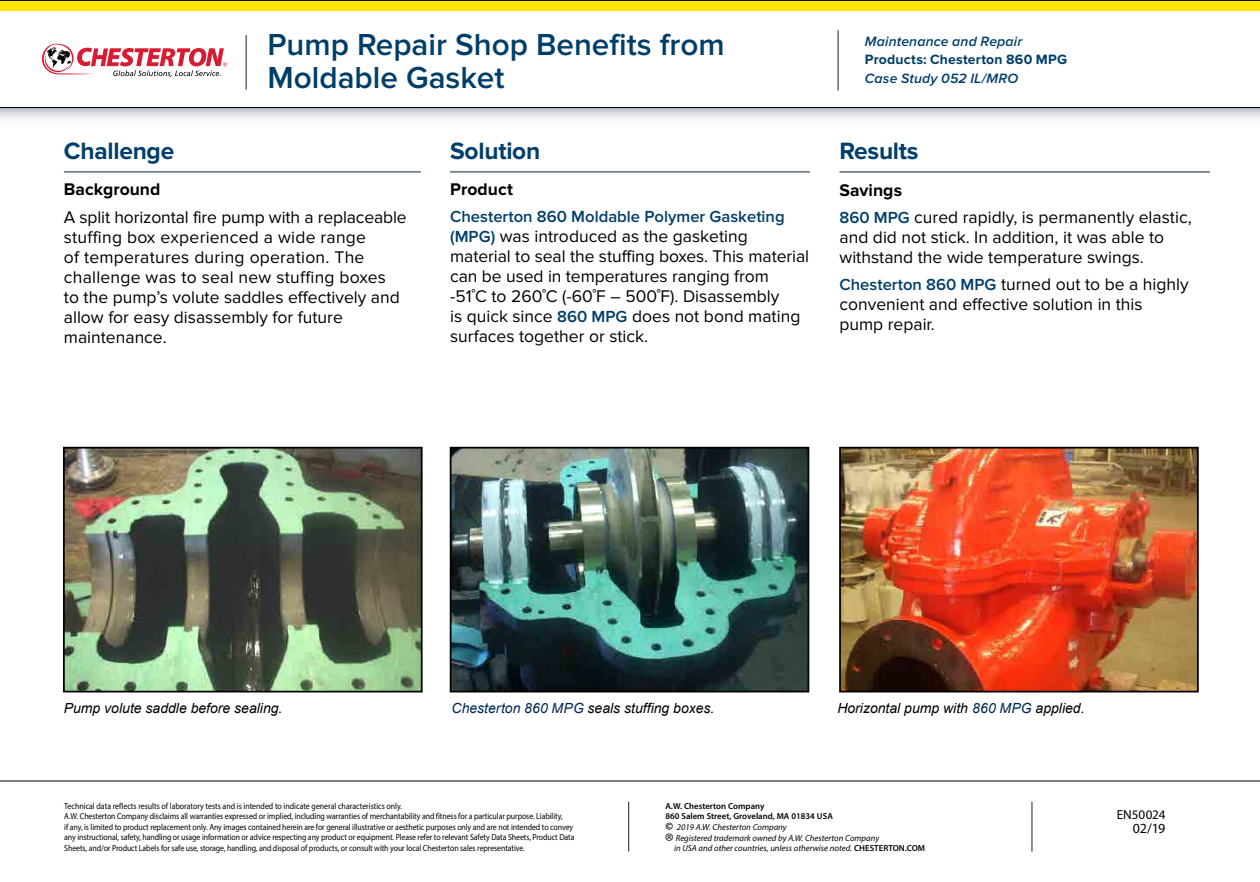
<style>
.page{position:relative;width:1260px;height:882px;background:#fff}
.page>*{position:absolute;margin:0;border:0;box-sizing:border-box;transform-origin:0 0}
.t1{font:600 31.5px/33.2px "Proxima Nova";color:#003e6a}
.t2{font:700 24.5px "Proxima Nova";letter-spacing:-.01em;color:#003e6b}
.t3{font:300 22.75px "Myriad Pro";color:#000}
.t4{font:17.5px/20.1px "Proxima Nova";color:#000}
.t5{font:700 17.5px "Proxima Nova";letter-spacing:.005em;color:#000}
.t6{font:600 16.62px "Proxima Nova";color:#003e6b}
.t7{font:italic 14px "Arial";color:#000}
.t8{font:italic 600 14px "Proxima Nova";letter-spacing:.01em;color:#003e6a}
.t9{font:700 14px "Proxima Nova";letter-spacing:.015em;color:#003e6a}
.t10{font:14px "Myriad Pro";color:#000}
.t11{font:13.12px "Myriad Pro";color:#000}
.t12{font:8.75px/10.5px "Myriad Pro";letter-spacing:-.01em;color:#000;scale:.9 1}
.t13{font:italic 8.75px/10.5px "Myriad Pro";color:#000}
.t14{font:600 8.75px/10.5px "Myriad Pro";color:#000}
.s1{font-weight:600;font-size:16.62px;color:#003e6b}
.s2{font-weight:700}
.s3{color:#002957}
.s4{font-weight:700;font-style:normal;font-stretch:condensed;font-size:11.38px}
.s5{font-weight:600;font-style:normal}
</style>
<div class="page">
<hr style="left:0;top:781px;width:1260px;height:1px;background:#000">
<hr style="left:1032px;top:802px;width:1px;height:50px;background:#000">
<hr style="left:628px;top:802px;width:1px;height:49px;background:#000">
<hr style="left:838px;top:30px;width:1px;height:61px;background:#000">
<svg style="left:0;top:108px;width:1260px;height:11px"></svg>
<hr style="left:246px;top:35px;width:1px;height:54px;background:#000">
<svg style="left:42px;top:43px;width:185px;height:34px"></svg>
<hr style="left:0;top:107px;width:1260px;height:1px;background:#000">
<div style="left:0;top:0;width:1260px;height:11px;background:#ffe700"></div>
<hr style="left:0;top:0;width:1260px;height:1px;background:#000">
<hr style="left:840px;top:171px;width:370px;height:2px;background:#72808a">
<img style="left:842px;top:450px;width:354px;height:239px">
<div style="left:839px;top:447px;width:360px;height:245px;border:2px solid #000"></div>
<img style="left:66px;top:450px;width:354px;height:239px">
<div style="left:63px;top:447px;width:360px;height:245px;border:2px solid #000"></div>
<hr style="left:450px;top:171px;width:360px;height:2px;background:#72808a">
<hr style="left:64px;top:171px;width:357px;height:2px;background:#72808a">
<img style="left:453px;top:450px;width:353px;height:239px">
<div style="left:450px;top:447px;width:359px;height:245px;border:2px solid #000"></div>
<h1 class="t1" style="left:267px;top:28px;width:459px">Pump Repair Shop Benefits from<br>Moldable Gasket</h1>
<h2 class="t2" style="left:64px;top:137px;width:112px">Challenge</h2>
<h3 class="t5" style="left:64px;top:180px;width:98px">Background</h3>
<p class="t4" style="left:64px;top:207px;width:344px">A split horizontal fire pump with a replaceable stuffing box experienced a wide range<br>of temperatures during operation. The challenge was to seal new stuffing boxes<br>to the pump’s volute saddles effectively and allow for easy disassembly for future maintenance.</p>
<h2 class="t2" style="left:450px;top:137px;width:92px">Solution</h2>
<h3 class="t5" style="left:450px;top:180px;width:65px">Product</h3>
<h3 class="t6" style="left:450px;top:207px;width:336px">Chesterton 860 Moldable Polymer Gasketing</h3>
<p class="t4" style="left:450px;top:226px;width:361px"><span class="s1">(MPG)</span> was introduced as the gasketing material to seal the stuffing boxes. This material can be used in temperatures ranging from -51˚C to 260˚C (-60˚F – 500˚F). Disassembly<br>is quick since <span class="s1">860 MPG</span> does not bond mating surfaces together or stick.</p>
<h3 class="t8" style="left:865px;top:33px;width:159px">Maintenance and Repair</h3>
<h3 class="t9" style="left:865px;top:52px;width:204px">Products: Chesterton 860 MPG</h3>
<h3 class="t8" style="left:865px;top:70px;width:155px">Case Study 052 IL/MRO</h3>
<h2 class="t2" style="left:840px;top:137px;width:81px">Results</h2>
<h3 class="t4" style="left:840px;top:176px;width:354px;line-height:27.1px"><span class="s2">Savings<br></span><span class="s1">860 MPG</span> cured rapidly, is permanently elastic,</h3>
<h3 class="t4" style="left:840px;top:227px;width:326px">and did not stick. In addition, it was able to withstand the wide temperature swings.</h3>
<h3 class="t4" style="left:840px;top:274px;width:351px"><span class="s1">Chesterton 860 MPG</span> turned out to be a highly convenient and effective solution in this pump repair.</h3>
<h3 class="t7" style="left:64px;top:699px;width:220px">Pump volute saddle before sealing.</h3>
<h3 class="t7" style="left:451px;top:699px;width:265px"><span class="s3">Chesterton 860 MPG</span> seals stuffing boxes.</h3>
<h3 class="t7" style="left:837px;top:699px;width:249px">Horizontal pump with <span class="s3">860 MPG</span> applied.</h3>
<p class="t12" style="left:64px;top:801px;width:569px">Technical data reflects results of laboratory tests and is intended to indicate general characteristics only.<br>A.W. Chesterton Company disclaims all warranties expressed or implied, including warranties of merchantability and fitness for a particular purpose. Liability,<br>if any, is limited to product replacement only. Any images contained herein are for general illustrative or aesthetic purposes only and are not intended to convey any instructional, safety, handling or usage information or advice respecting any product or equipment. Please refer to relevant Safety Data Sheets, Product Data Sheets, and/or Product Labels for safe use, storage, handling, and disposal of products, or consult with your local Chesterton sales representative.</p>
<p class="t14" style="left:665px;top:800px;width:169px">A.W. Chesterton Company<br>860 Salem Street, Groveland, MA 01834 USA</p>
<p class="t13" style="left:666px;top:822px;width:123px"><span class="s4">©</span> 2019 A.W. Chesterton Company</p>
<h3 class="t3" style="left:665px;top:828px;width:10px">®</h3>
<p class="t13" style="left:674px;top:833px;width:253px">Registered trademark owned by A.W. Chesterton Company<br>in USA and other countries, unless otherwise noted. <span class="s5">CHESTERTON.COM</span></p>
<h3 class="t11" style="left:1117px;top:806px;width:50px">EN50024</h3>
<h3 class="t10" style="left:1133px;top:819px;width:34px">02/19</h3>
</div>
